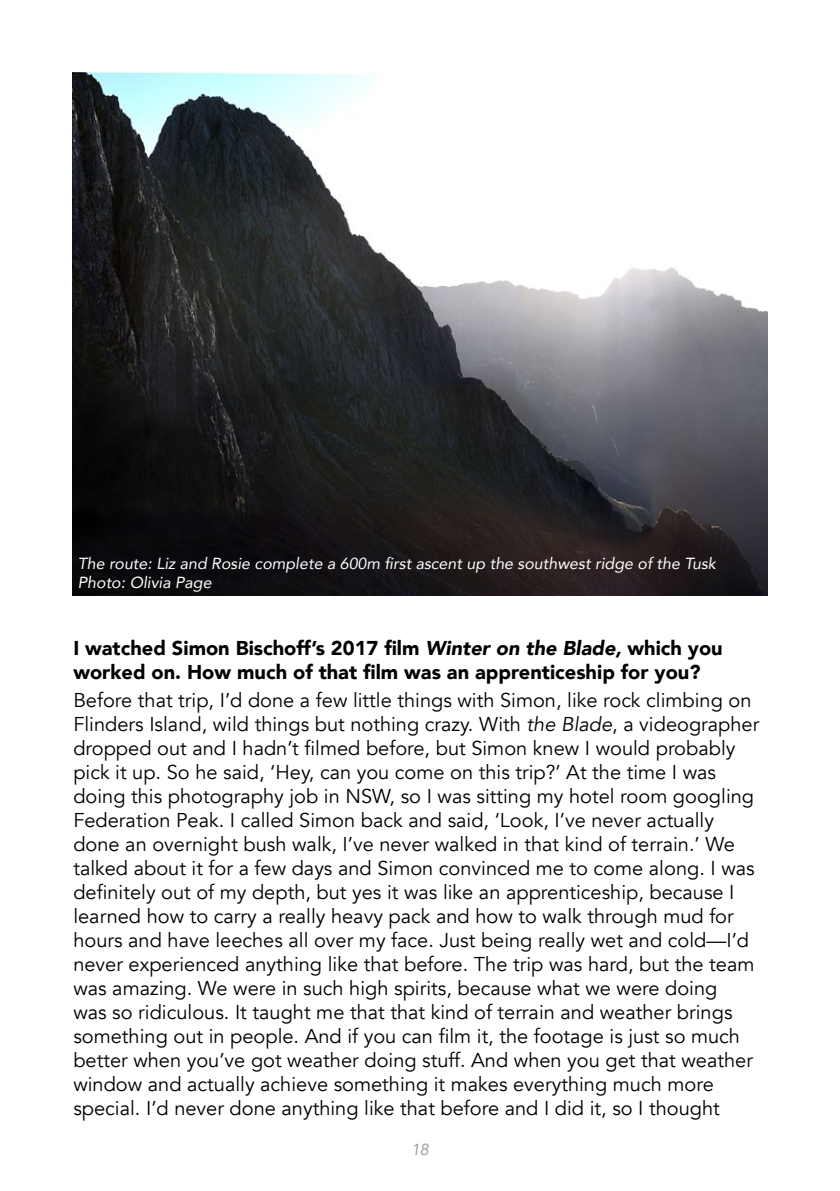
<style>
.page{position:relative;width:840px;height:1191px;background:#fff}
.page>*{position:absolute;margin:0;border:0;box-sizing:border-box;transform-origin:0 0}
.t1{font:20px/24px "Avenir";color:#000}
.t2{font:900 20px/24px "Avenir";color:#000}
.t3{font:italic 16px/19.2px "Avenir";color:#fff}
.t4{font:italic 16px "Avenir";color:#939598}
.s1{font-style:italic}
</style>
<div class="page">
<img style="left:72px;top:72px;width:695px;height:524px">
<p class="t3" style="left:78px;top:554px;width:639px">The route: Liz and Rosie complete a 600m first ascent up the southwest ridge of the Tusk<br>Photo: Olivia Page</p>
<p class="t2" style="left:73px;top:635px;width:650px">I watched Simon Bischoff’s 2017 film <span class="s1">Winter on the Blade,</span> which you worked on. How much of that film was an apprenticeship for you?</p>
<p class="t1" style="left:73px;top:688px;width:687px">Before that trip, I’d done a few little things with Simon, like rock climbing on Flinders Island, wild things but nothing crazy. With <span class="s1">the Blade</span>, a videographer dropped out and I hadn’t filmed before, but Simon knew I would probably pick it up. So he said, ‘Hey, can you come on this trip?’ At the time I was doing this photography job in NSW, so I was sitting my hotel room googling Federation Peak. I called Simon back and said, ‘Look, I’ve never actually done an overnight bush walk, I’ve never walked in that kind of terrain.’ We talked about it for a few days and Simon convinced me to come along. I was definitely out of my depth, but yes it was like an apprenticeship, because I learned how to carry a really heavy pack and how to walk through mud for hours and have leeches all over my face. Just being really wet and cold—I’d never experienced anything like that before. The trip was hard, but the team was amazing. We were in such high spirits, because what we were doing<br>was so ridiculous. It taught me that that kind of terrain and weather brings something out in people. And if you can film it, the footage is just so much better when you’ve got weather doing stuff. And when you get that weather window and actually achieve something it makes everything much more special. I’d never done anything like that before and I did it, so I thought</p>
<p class="t4" style="left:411px;top:1139px;width:19px">18</p>
</div>
